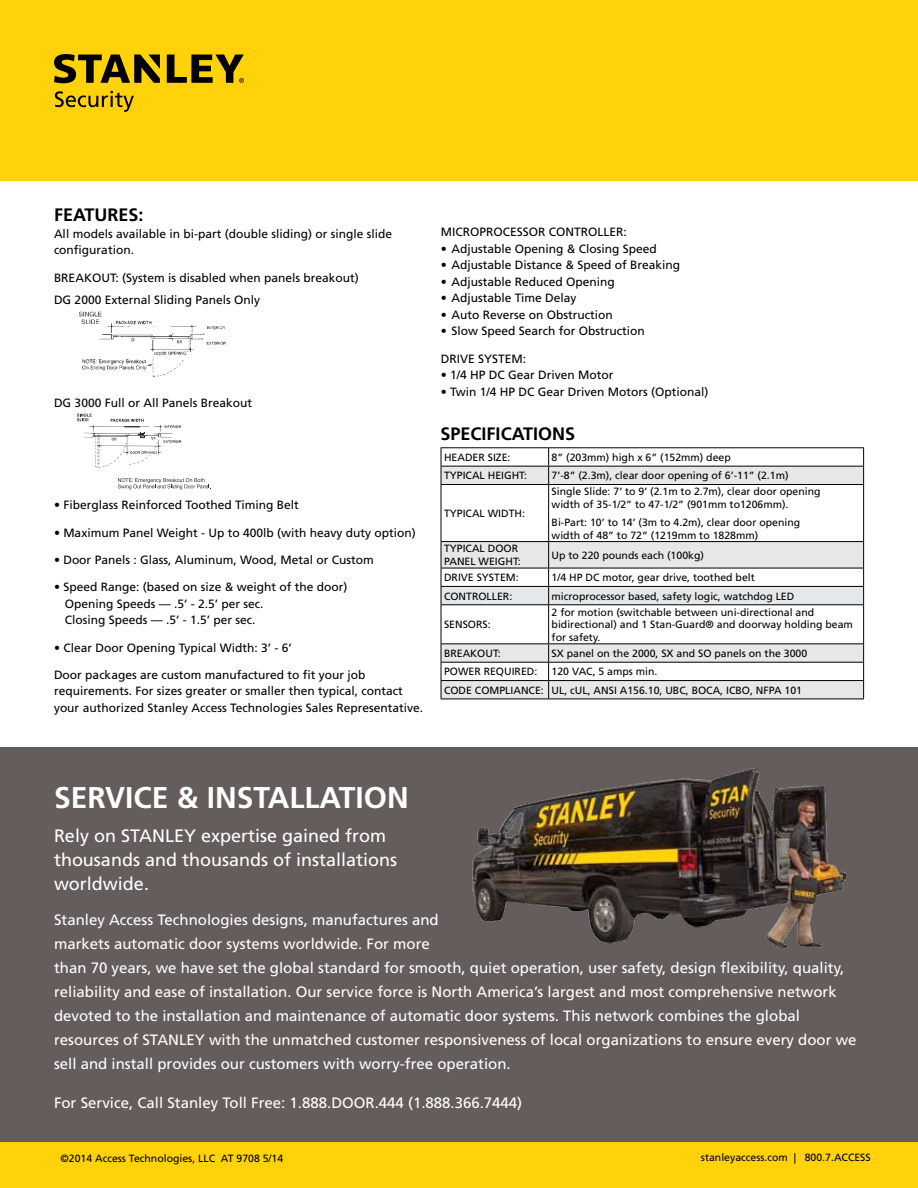
<style>
.page{position:relative;width:918px;height:1188px;background:#fff}
.page>*{position:absolute;margin:0;border:0;box-sizing:border-box;transform-origin:0 0}
.t1{font:700 30px "Frutiger LT Std";color:#fff}
.t2{font:18px/24px "Frutiger LT Std";color:#fff}
.t3{font:700 18px "Frutiger LT Std";color:#000}
.t4{font:15px/24px "Frutiger LT Std";color:#fff}
.t5{font:12px/16.5px "Frutiger LT Std";color:#000}
.t6{font:10.5px/12.6px "Frutiger LT Std";color:#000}
</style>
<div class="page">
<div style="left:0;top:747px;width:918px;height:419px;background:#645d5b"></div>
<div style="left:0;top:0;width:918px;height:181px;background:#ffd20a"></div>
<div style="left:0;top:1143px;width:918px;height:45px;background:#ffd20a"></div>
<img style="left:472px;top:768px;width:374px;height:180px">
<img style="left:79px;top:311px;width:147px;height:66px">
<svg style="left:77px;top:413px;width:134px;height:77px"></svg>
<svg style="left:442px;top:448px;width:421px;height:18px"></svg>
<svg style="left:442px;top:467px;width:421px;height:232px"></svg>
<hr style="left:441px;top:447px;width:108px;height:1px;background:#000">
<hr style="left:549px;top:447px;width:315px;height:1px;background:#000">
<hr style="left:441px;top:466px;width:108px;height:1px;background:#000">
<svg style="left:441px;top:448px;width:1px;height:36px"></svg>
<hr style="left:549px;top:466px;width:315px;height:1px;background:#000">
<svg style="left:548px;top:448px;width:1px;height:36px"></svg>
<svg style="left:863px;top:448px;width:1px;height:36px"></svg>
<hr style="left:441px;top:484px;width:108px;height:1px;background:#000">
<hr style="left:441px;top:485px;width:1px;height:56px;background:#000">
<hr style="left:549px;top:484px;width:315px;height:1px;background:#000">
<hr style="left:548px;top:485px;width:1px;height:56px;background:#000">
<hr style="left:863px;top:485px;width:1px;height:56px;background:#000">
<hr style="left:441px;top:541px;width:108px;height:1px;background:#000">
<hr style="left:549px;top:541px;width:315px;height:1px;background:#000">
<hr style="left:441px;top:568px;width:108px;height:1px;background:#000">
<hr style="left:549px;top:568px;width:315px;height:1px;background:#000">
<hr style="left:441px;top:586px;width:108px;height:1px;background:#000">
<svg style="left:441px;top:542px;width:1px;height:62px"></svg>
<hr style="left:549px;top:586px;width:315px;height:1px;background:#000">
<svg style="left:548px;top:542px;width:1px;height:62px"></svg>
<svg style="left:863px;top:542px;width:1px;height:62px"></svg>
<hr style="left:441px;top:604px;width:108px;height:1px;background:#000">
<hr style="left:441px;top:605px;width:1px;height:38px;background:#000">
<hr style="left:549px;top:604px;width:315px;height:1px;background:#000">
<hr style="left:548px;top:605px;width:1px;height:38px;background:#000">
<hr style="left:863px;top:605px;width:1px;height:38px;background:#000">
<hr style="left:441px;top:643px;width:108px;height:1px;background:#000">
<hr style="left:549px;top:643px;width:315px;height:1px;background:#000">
<hr style="left:441px;top:662px;width:108px;height:1px;background:#000">
<hr style="left:549px;top:662px;width:315px;height:1px;background:#000">
<hr style="left:441px;top:680px;width:108px;height:1px;background:#000">
<svg style="left:441px;top:644px;width:1px;height:55px"></svg>
<hr style="left:549px;top:680px;width:315px;height:1px;background:#000">
<svg style="left:548px;top:644px;width:1px;height:55px"></svg>
<svg style="left:863px;top:644px;width:1px;height:55px"></svg>
<hr style="left:441px;top:699px;width:108px;height:1px;background:#000">
<hr style="left:549px;top:699px;width:315px;height:1px;background:#000">
<svg style="left:55px;top:91px;width:79px;height:21px"></svg>
<svg style="left:54px;top:54px;width:190px;height:29px"></svg>
<h2 class="t3" style="left:54px;top:205px;width:91px">FEATURES:</h2>
<p class="t5" style="left:54px;top:226px;width:340px">All models available in bi-part (double sliding) or single slide configuration.</p>
<p class="t5" style="left:54px;top:267px;width:306px;line-height:21.9px">BREAKOUT: (System is disabled when panels breakout)<br>DG 2000 External Sliding Panels Only</p>
<p class="t5" style="left:54px;top:394px;width:200px">DG 3000 Full or All Panels Breakout</p>
<p class="t5" style="left:54px;top:497px;width:246px">• Fiberglass Reinforced Toothed Timing Belt</p>
<p class="t5" style="left:54px;top:524px;width:363px">• Maximum Panel Weight - Up to 400lb (with heavy duty option)</p>
<p class="t5" style="left:54px;top:552px;width:321px">• Door Panels : Glass, Aluminum, Wood, Metal or Custom</p>
<p class="t5" style="left:65px;top:579px;width:284px;text-indent:-11px">• Speed Range: (based on size &amp; weight of the door)<br>Opening Speeds — .5’ - 2.5’ per sec.<br>Closing Speeds — .5’ - 1.5’ per sec.</p>
<p class="t5" style="left:54px;top:639px;width:239px">• Clear Door Opening Typical Width: 3’ - 6’</p>
<p class="t5" style="left:54px;top:667px;width:371px">Door packages are custom manufactured to fit your job requirements. For sizes greater or smaller then typical, contact your authorized Stanley Access Technologies Sales Representative.</p>
<p class="t5" style="left:441px;top:224px;width:188px">MICROPROCESSOR CONTROLLER:</p>
<p class="t5" style="left:441px;top:241px;width:218px">• Adjustable Opening &amp; Closing Speed</p>
<p class="t5" style="left:441px;top:257px;width:241px">• Adjustable Distance &amp; Speed of Breaking</p>
<p class="t5" style="left:441px;top:274px;width:176px">• Adjustable Reduced Opening</p>
<p class="t5" style="left:441px;top:290px;width:137px">• Adjustable Time Delay</p>
<p class="t5" style="left:441px;top:307px;width:174px">• Auto Reverse on Obstruction</p>
<p class="t5" style="left:441px;top:323px;width:206px">• Slow Speed Search for Obstruction</p>
<p class="t5" style="left:441px;top:350px;width:87px">DRIVE SYSTEM:</p>
<p class="t5" style="left:441px;top:367px;width:174px">• 1/4 HP DC Gear Driven Motor</p>
<p class="t5" style="left:441px;top:383px;width:269px">• Twin 1/4 HP DC Gear Driven Motors (Optional)</p>
<h2 class="t3" style="left:441px;top:423px;width:11px">SPECIFICATIONS</h2>
<p class="t6" style="left:444px;top:451px;width:68px">HEADER SIZE:</p>
<p class="t6" style="left:552px;top:451px;width:181px">8” (203mm) high x 6” (152mm) deep</p>
<p class="t6" style="left:444px;top:469px;width:85px">TYPICAL HEIGHT:</p>
<p class="t6" style="left:552px;top:469px;width:238px">7’-8” (2.3m), clear door opening of 6’-11” (2.1m)</p>
<p class="t6" style="left:444px;top:507px;width:83px">TYPICAL WIDTH:</p>
<p class="t6" style="left:552px;top:485px;width:270px">Single Slide: 7’ to 9’ (2.1m to 2.7m), clear door opening width of 35-1/2” to 47-1/2” (901mm to1206mm).</p>
<p class="t6" style="left:552px;top:516px;width:250px">Bi-Part: 10’ to 14’ (3m to 4.2m), clear door opening width of 48” to 72” (1219mm to 1828mm)</p>
<p class="t6" style="left:444px;top:543px;width:78px">TYPICAL DOOR<br>PANEL WEIGHT:</p>
<p class="t6" style="left:552px;top:549px;width:154px">Up to 220 pounds each (100kg)</p>
<p class="t6" style="left:444px;top:571px;width:76px">DRIVE SYSTEM:</p>
<p class="t6" style="left:552px;top:571px;width:205px">1/4 HP DC motor, gear drive, toothed belt</p>
<p class="t6" style="left:444px;top:590px;width:70px">CONTROLLER:</p>
<p class="t6" style="left:552px;top:590px;width:244px">microprocessor based, safety logic, watchdog LED</p>
<p class="t6" style="left:444px;top:618px;width:48px">SENSORS:</p>
<p class="t6" style="left:552px;top:606px;width:303px">2 for motion (switchable between uni-directional and bidirectional) and 1 Stan-Guard® and doorway holding beam for safety.</p>
<p class="t6" style="left:444px;top:647px;width:58px">BREAKOUT:</p>
<p class="t6" style="left:552px;top:647px;width:257px">SX panel on the 2000, SX and SO panels on the 3000</p>
<p class="t6" style="left:444px;top:665px;width:95px">POWER REQUIRED:</p>
<p class="t6" style="left:444px;top:663px;width:360px;line-height:18.3px;text-indent:108px">120 VAC, 5 amps min.<br>CODE COMPLIANCE: UL, cUL, ANSI A156.10, UBC, BOCA, ICBO, NFPA 101</p>
<h1 class="t1" style="left:54px;top:780px;width:86px">SERVICE</h1>
<h1 class="t1" style="left:177px;top:780px;width:57px">&amp; INSTALLATION</h1>
<h2 class="t2" style="left:54px;top:824px;width:345px">Rely on STANLEY expertise gained from thousands and thousands of installations worldwide.</h2>
<p class="t4" style="left:54px;top:908px;width:804px">Stanley Access Technologies designs, manufactures and<br>markets automatic door systems worldwide. For more<br>than 70 years, we have set the global standard for smooth, quiet operation, user safety, design flexibility, quality, reliability and ease of installation. Our service force is North America’s largest and most comprehensive network devoted to the installation and maintenance of automatic door systems. This network combines the global resources of STANLEY with the unmatched customer responsiveness of local organizations to ensure every door we sell and install provides our customers with worry-free operation.</p>
<p class="t4" style="left:54px;top:1091px;width:470px">For Service, Call Stanley Toll Free: 1.888.DOOR.444 (1.888.366.7444)</p>
<p class="t6" style="left:60px;top:1152px;width:224px">©2014 Access Technologies, LLC AT 9708 5/14</p>
<p class="t6" style="left:701px;top:1151px;width:171px">stanleyaccess.com | 800.7.ACCESS</p>
</div>
